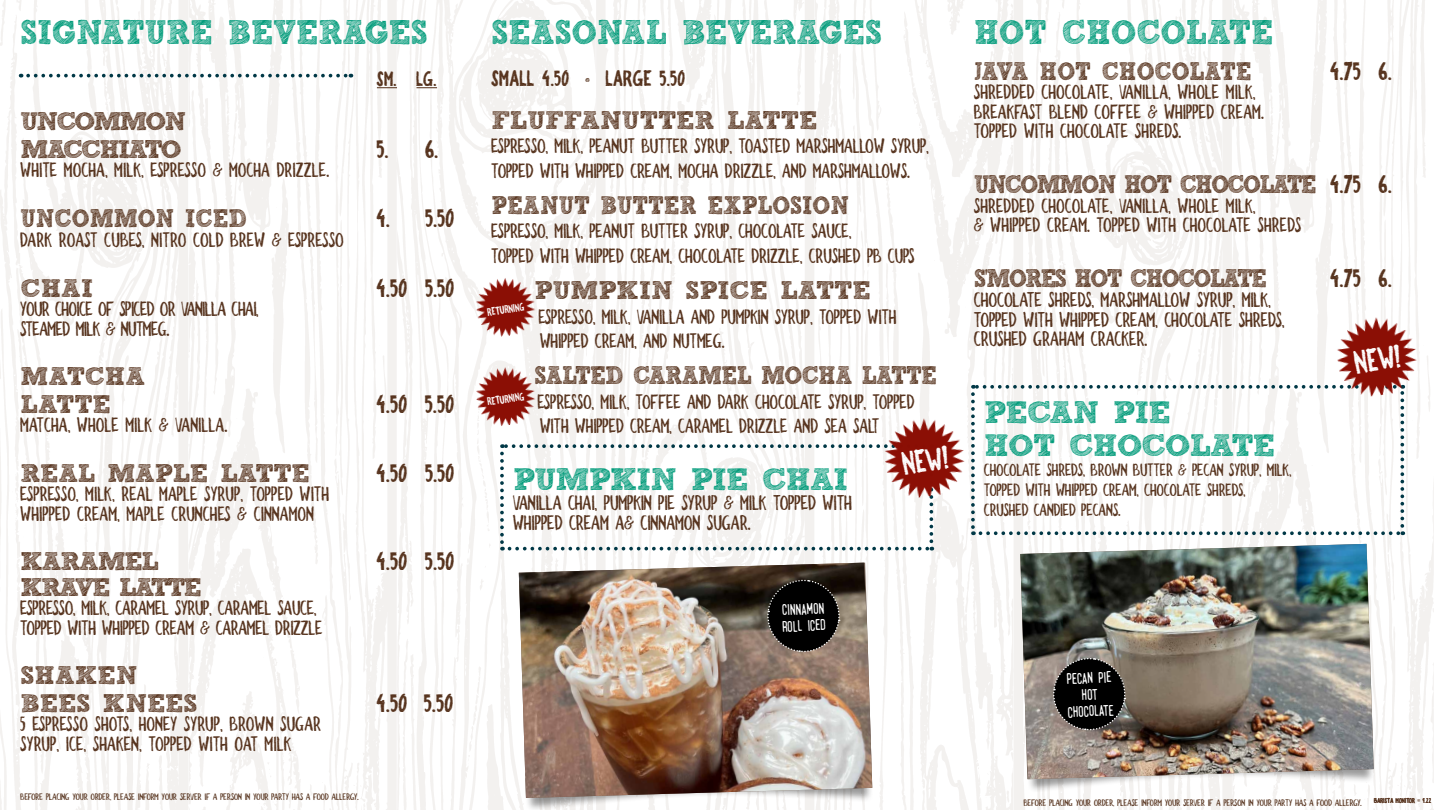
<style>
.page{position:relative;width:1440px;height:810px;background:#fff}
.page>*{position:absolute;margin:0;border:0;box-sizing:border-box;transform-origin:0 0}
.t1{font:700 34.06px "freeversion Sketch Block";color:#009b7a;scale:.9 1}
.t2{font:700 32.12px "Bite Chalk";color:#fff;scale:.9 1}
.t3{font:700 30.81px/33px "freeversion Sketch Block";letter-spacing:-.025em;color:#009b7a}
.t4{font:700 25.31px/27.5px "freeversion Sketch Block";letter-spacing:-.01em;color:#54301a}
.t5{font:700 25.31px "Bite Chalk";color:#54301a}
.t6{font:700 25.31px "freeversion Sketch Block";letter-spacing:-.01em;color:#54301a;scale:.86 1}
.t7{font:700 25.31px "freeversion Sketch Block";letter-spacing:-.075em;color:#54301a;scale:.86 1}
.t8{font:700 25.31px/27.5px "freeversion Sketch Block";letter-spacing:-.075em;color:#54301a}
.t9{font:700 25.31px "freeversion Sketch Block";letter-spacing:-.03em;color:#54301a;scale:.86 1}
.t10{font:700 25.31px "freeversion Sketch Block";letter-spacing:-.05em;color:#54301a}
.t11{font:700 22px "Bite Chalk";color:#54301a}
.t12{font:20.88px/19.8px "Bite Chalk Normal";letter-spacing:-.01em;color:#54301a;scale:.91 1}
.t13{font:20.56px/19.5px "Bite Chalk Normal";letter-spacing:-.01em;color:#54301a;scale:.91 1}
.t14{font:20.56px/19.5px "Bite Chalk Normal";letter-spacing:-.035em;color:#54301a;scale:.91 1}
.t15{font:700 20.56px "Bite Chalk";color:#54301a}
.t16{font:17.62px/19.8px "Bite Chalk Normal";letter-spacing:-.01em;color:#54301a;scale:.91 1}
.t17{font:17px/16.6px "Heubeul Rough";color:#fff;text-align:center;scale:.9 1}
.t18{font:700 10.94px "Bite Chalk";color:#fff;scale:.9 1}
.t19{font:9.38px "Bite Chalk Normal";letter-spacing:-.02em;color:#54301a}
.t20{font:700 6.88px "Bite Chalk";color:#54301a}
.t21{font:700 6.88px "Cabin Sketch";color:#54301a}
.s1{font-family:"Cabin Sketch"}
.s2{font-family:"Bite Chalk"}
.s3{font-family:"Minion Pro";font-weight:400}
</style>
<div class="page">
<img style="left:0;top:1px;width:1434px;height:809px">
<svg style="left:377px;top:87px;width:20px;height:1px"></svg>
<svg style="left:417px;top:87px;width:20px;height:1px"></svg>
<svg style="left:28px;top:74px;width:323px;height:4px"></svg>
<svg style="left:971px;top:385px;width:433px;height:150px"></svg>
<svg style="left:500px;top:444px;width:433px;height:107px"></svg>
<img style="left:1332px;top:310px;width:91px;height:90px">
<img style="left:880px;top:412px;width:91px;height:90px">
<img style="left:472px;top:273px;width:68px;height:67px">
<img style="left:472px;top:362px;width:68px;height:67px">
<div style="left:1020px;top:546px;width:355px;height:247px;background:#000;opacity:.4"></div>
<img style="left:1020px;top:544px;width:354px;height:235px">
<div style="left:518px;top:564px;width:356px;height:246px;background:#000;opacity:.4"></div>
<img style="left:519px;top:563px;width:353px;height:235px">
<svg style="left:1052px;top:656px;width:75px;height:76px;background:#2e2b28"></svg>
<svg style="left:766px;top:578px;width:75px;height:76px;background:#221e1b"></svg>
<h1 class="t1" style="left:21px;top:20px;width:454px">SIGNATURE BEVERAGES</h1>
<p class="t15" style="left:377px;top:68px;width:62px">SM. LG.</p>
<p class="t8" style="left:21px;top:111px;width:167px">UNCOMMON<br>MACCHIATO</p>
<p class="t5" style="left:377px;top:135px;width:63px">5. 6.</p>
<p class="t13" style="left:21px;top:161px;width:341px">WHITE MOCHA, MILK, ESPRESSO &amp; MOCHA DRIZZLE.</p>
<p class="t6" style="left:21px;top:209px;width:265px">UNCOMMON ICED</p>
<p class="t5" style="left:377px;top:204px;width:80px">4. 5.50</p>
<p class="t13" style="left:21px;top:231px;width:357px">DARK ROAST CUBES, NITRO COLD BREW &amp; ESPRESSO</p>
<p class="t4" style="left:21px;top:277px;width:74px">CHAI</p>
<p class="t5" style="left:377px;top:274px;width:80px">4.50 5.50</p>
<p class="t14" style="left:21px;top:300px;width:264px">YOUR CHOICE OF SPICED OR VANILLA CHAI,<br>STEAMED MILK &amp; NUTMEG.</p>
<p class="t4" style="left:21px;top:366px;width:126px">MATCHA<br>LATTE</p>
<p class="t5" style="left:377px;top:390px;width:80px">4.50 5.50</p>
<p class="t13" style="left:21px;top:416px;width:229px">MATCHA, WHOLE MILK &amp; VANILLA.</p>
<p class="t4" style="left:21px;top:462px;width:291px">REAL MAPLE LATTE</p>
<p class="t5" style="left:377px;top:459px;width:80px">4.50 5.50</p>
<p class="t13" style="left:21px;top:485px;width:341px">ESPRESSO, MILK, REAL MAPLE SYRUP, TOPPED WITH<br>WHIPPED CREAM, MAPLE CRUNCHES &amp; CINNAMON</p>
<p class="t10" style="left:21px;top:552px;width:140px">KARAMEL</p>
<p class="t5" style="left:377px;top:548px;width:80px">4.50 5.50</p>
<p class="t8" style="left:21px;top:576px;width:183px">KRAVE LATTE</p>
<p class="t13" style="left:21px;top:599px;width:334px">ESPRESSO, MILK, CARAMEL SYRUP, CARAMEL SAUCE,<br>TOPPED WITH WHIPPED CREAM &amp; CARAMEL DRIZZLE</p>
<p class="t4" style="left:21px;top:665px;width:178px">SHAKEN<br>BEES KNEES</p>
<p class="t5" style="left:377px;top:689px;width:79px">4.50 5.50</p>
<p class="t13" style="left:21px;top:715px;width:332px">5 ESPRESSO SHOTS, HONEY SYRUP, BROWN SUGAR<br>SYRUP, ICE, SHAKEN, TOPPED WITH OAT MILK</p>
<p class="t19" style="left:21px;top:792px;width:340px">BEFORE PLACING YOUR ORDER, PLEASE INFORM YOUR SERVER IF A PERSON IN YOUR PARTY HAS A FOOD ALLERGY.</p>
<h1 class="t1" style="left:492px;top:20px;width:435px">SEASONAL BEVERAGES</h1>
<p class="t11" style="left:492px;top:66px;width:196px">SMALL 4.50 <span class="s1">•</span> LARGE 5.50</p>
<p class="t4" style="left:492px;top:109px;width:327px">FLUFFANUTTER LATTE</p>
<p class="t13" style="left:492px;top:134px;width:483px;line-height:24.6px">ESPRESSO, MILK, PEANUT BUTTER SYRUP, TOASTED MARSHMALLOW SYRUP,<br>TOPPED WITH WHIPPED CREAM, MOCHA DRIZZLE, AND MARSHMALLOWS.</p>
<p class="t6" style="left:492px;top:196px;width:417px">PEANUT BUTTER EXPLOSION</p>
<p class="t13" style="left:492px;top:219px;width:467px;line-height:24.6px">ESPRESSO, MILK, PEANUT BUTTER SYRUP, CHOCOLATE SAUCE,<br>TOPPED WITH WHIPPED CREAM, CHOCOLATE DRIZZLE, CRUSHED PB CUPS</p>
<p class="t4" style="left:535px;top:279px;width:338px">PUMPKIN SPICE LATTE</p>
<p class="t13" style="left:539px;top:305px;width:395px;line-height:24.6px">ESPRESSO, MILK, VANILLA AND PUMPKIN SYRUP, TOPPED WITH<br>WHIPPED CREAM, AND NUTMEG.</p>
<p class="t9" style="left:535px;top:366px;width:470px">SALTED CARAMEL MOCHA LATTE</p>
<p class="t13" style="left:538px;top:390px;width:416px;line-height:24.6px">ESPRESSO, MILK, TOFFEE AND DARK CHOCOLATE SYRUP, TOPPED<br>WITH WHIPPED CREAM, CARAMEL DRIZZLE AND SEA SALT</p>
<p class="t18" style="left:487px;top:306px;width:43px;rotate:-8deg">RETURNING</p>
<p class="t18" style="left:487px;top:396px;width:43px;rotate:-8deg">RETURNING</p>
<h3 class="t3" style="left:513px;top:467px;width:337px">PUMPKIN PIE CHAI</h3>
<p class="t12" style="left:513px;top:493px;width:374px">VANILLA CHAI, PUMPKIN PIE SYRUP &amp; MILK TOPPED WITH<br>WHIPPED CREAM A&amp; CINNAMON SUGAR.</p>
<h2 class="t2" style="left:900px;top:446px;width:53px;rotate:-8deg">NEW!</h2>
<h1 class="t1" style="left:974px;top:20px;width:334px">HOT CHOCOLATE</h1>
<p class="t6" style="left:974px;top:61px;width:324px">JAVA HOT CHOCOLATE</p>
<p class="t5" style="left:1331px;top:57px;width:63px">4.75 6.</p>
<p class="t13" style="left:974px;top:83px;width:320px">SHREDDED CHOCOLATE, VANILLA, WHOLE MILK,<br>BREAKFAST BLEND COFFEE &amp; WHIPPED CREAM.<br>TOPPED WITH CHOCOLATE SHREDS.</p>
<p class="t7" style="left:974px;top:175px;width:488px">UNCOMMON HOT CHOCOLATE <span class="s2">4.75 6.</span></p>
<p class="t13" style="left:974px;top:196px;width:361px">SHREDDED CHOCOLATE, VANILLA, WHOLE MILK,<br>&amp; WHIPPED CREAM. TOPPED WITH CHOCOLATE SHREDS</p>
<p class="t7" style="left:974px;top:269px;width:342px">S<span class="s3">'</span>MORES HOT CHOCOLATE</p>
<p class="t5" style="left:1331px;top:264px;width:63px">4.75 6.</p>
<p class="t12" style="left:974px;top:290px;width:343px">CHOCOLATE SHREDS, MARSHMALLOW SYRUP, MILK,<br>TOPPED WITH WHIPPED CREAM, CHOCOLATE SHREDS,<br>CRUSHED GRAHAM CRACKER.</p>
<h2 class="t2" style="left:1353px;top:345px;width:53px;rotate:-8deg">NEW!</h2>
<h3 class="t3" style="left:984px;top:400px;width:292px">PECAN PIE<br>HOT CHOCOLATE</h3>
<p class="t16" style="left:984px;top:460px;width:340px">CHOCOLATE SHREDS, BROWN BUTTER &amp; PECAN SYRUP, MILK,<br>TOPPED WITH WHIPPED CREAM, CHOCOLATE SHREDS,<br>CRUSHED CANDIED PECANS.</p>
<p class="t17" style="left:781px;top:601px;width:50px;text-align:left;rotate:-3deg">cinnamon roll iced</p>
<p class="t17" style="left:1066px;top:670px;width:53px;rotate:-3deg">pecan pie hot chocolate</p>
<p class="t20" style="left:1374px;top:797px;width:59px">BARISTA MONITOR - 9.22</p>
<p class="t19" style="left:1024px;top:797px;width:340px">BEFORE PLACING YOUR ORDER, PLEASE INFORM YOUR SERVER IF A PERSON IN YOUR PARTY HAS A FOOD ALLERGY.</p>
<p class="t21" style="left:1417px;top:797px;width:5px">–</p>
</div>
